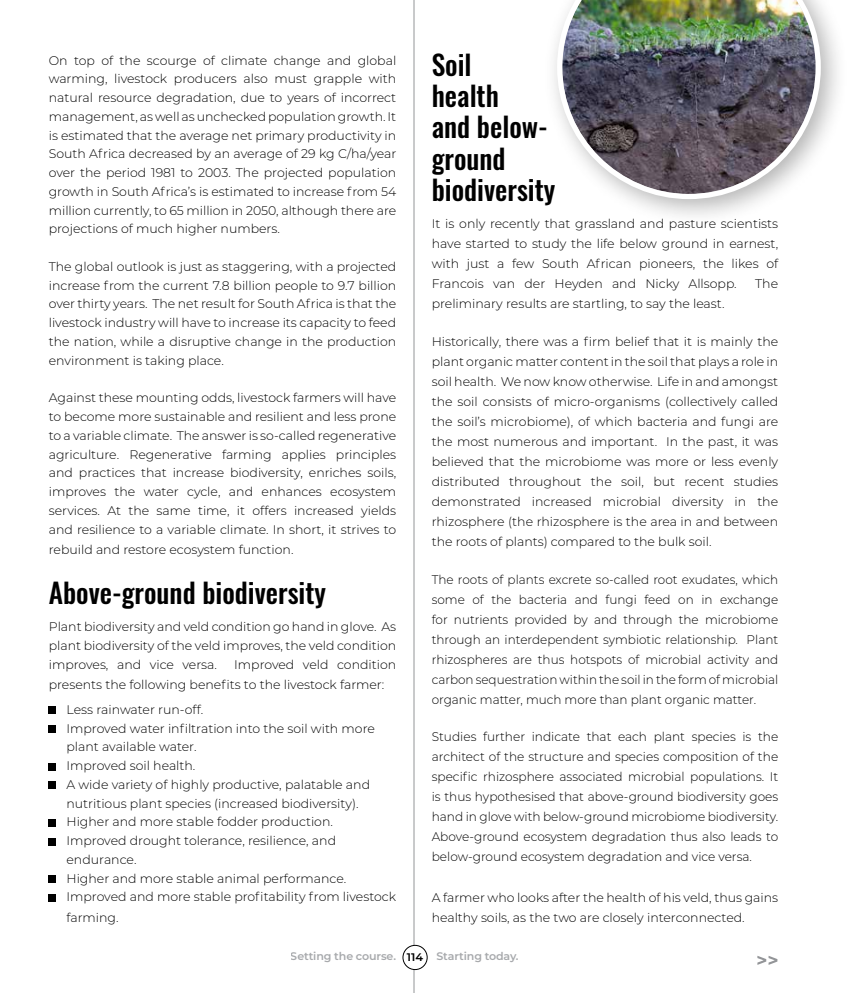
<style>
.page{position:relative;width:851px;height:993px;background:#fff}
.page>*{position:absolute;margin:0;border:0;box-sizing:border-box;transform-origin:0 0}
.t1{font:500 27.5px/31.2px "Oswald";color:#000}
.t2{font:300 12.5px/18.8px "Montserrat";color:#000;text-align:justify}
.t3{font:300 12.5px/20px "Montserrat";color:#000;text-align:justify;scale:.96 1}
.t4{font:600 11px "Montserrat";letter-spacing:-.01em;color:#a7a9ac}
.s1{color:#000}
</style>
<div class="page">
<div style="left:49px;top:706px;width:7px;height:7px;background:#000"></div>
<div style="left:49px;top:725px;width:7px;height:7px;background:#000"></div>
<div style="left:49px;top:762px;width:7px;height:7px;background:#000"></div>
<div style="left:49px;top:781px;width:7px;height:7px;background:#000"></div>
<div style="left:49px;top:819px;width:7px;height:7px;background:#000"></div>
<div style="left:49px;top:837px;width:7px;height:7px;background:#000"></div>
<div style="left:49px;top:875px;width:7px;height:7px;background:#000"></div>
<div style="left:49px;top:894px;width:7px;height:7px;background:#000"></div>
<hr style="left:413px;top:0;width:1px;height:992px;background:#939598">
<div style="left:542px;top:0;width:307px;height:227px;background:#000;opacity:.3"></div>
<img style="left:557px;top:0;width:263px;height:199px">
<svg style="left:757px;top:956px;width:20px;height:8px"></svg>
<div style="left:403px;top:945px;width:24px;height:24px;background:#fff;border-radius:50%"></div>
<div style="left:403px;top:944px;width:24px;height:25px;border:1px solid #000;border-radius:50%"></div>
<h1 class="t1" style="left:431px;top:49px;width:125px">Soil<br>health<br>and below&shy;ground biodiversity</h1>
<p class="t2" style="left:431px;top:213px;width:348px;line-height:20px">It is only recently that grassland and pasture scientists have started to study the life below ground in earnest, with just a few South African pioneers, the likes of Francois van der Heyden and Nicky Allsopp.</p>
<p class="t2" style="left:49px;top:50px;width:349px">On top of the scourge of climate change and global warming, livestock producers also must grapple with natural resource degradation, due to years of incorrect management, as well as unchecked population growth. It is estimated that the average net primary productivity in South Africa decreased by an average of 29 kg C/ha/year over the period 1981 to 2003. The projected population growth in South Africa’s is estimated to increase from 54 million currently, to 65 million in 2050, although there are projections of much higher numbers.</p>
<p class="t2" style="left:49px;top:256px;width:349px">The global outlook is just as staggering, with a projected increase from the current 7.8 billion people to 9.7 billion over thirty years. The net result for South Africa is that the livestock industry will have to increase its capacity to feed the nation, while a disruptive change in the production environment is taking place.</p>
<p class="t2" style="left:49px;top:388px;width:349px">Against these mounting odds, livestock farmers will have to become more sustainable and resilient and less prone to a variable climate. The answer is so-called regenerative agriculture. Regenerative farming applies principles and practices that increase biodiversity, enriches soils, improves the water cycle, and enhances ecosystem services. At the same time, it offers increased yields and resilience to a variable climate. In short, it strives to</p>
<p class="t2" style="left:49px;top:539px;width:246px">rebuild and restore ecosystem function.</p>
<h1 class="t1" style="left:49px;top:577px;width:279px">Above-ground biodiversity</h1>
<p class="t2" style="left:49px;top:616px;width:349px">Plant biodiversity and veld condition go hand in glove. As plant biodiversity of the veld improves, the veld condition improves, and vice versa.</p>
<p class="t2" style="left:755px;top:274px;width:24px">The</p>
<p class="t2" style="left:431px;top:294px;width:294px">preliminary results are startling, to say the least.</p>
<p class="t2" style="left:431px;top:331px;width:348px;line-height:20px">Historically, there was a firm belief that it is mainly the plant organic matter content in the soil that plays a role in soil health. We now know otherwise. Life in and amongst the soil consists of micro-organisms (collectively called the soil’s microbiome), of which bacteria and fungi are the most numerous and important. In the past, it was believed that the microbiome was more or less evenly distributed throughout the soil, but recent studies demonstrated increased microbial diversity in the rhizosphere (the rhizosphere is the area in and between the roots of plants) compared to the bulk soil.</p>
<p class="t3" style="left:431px;top:568px;width:362px">The roots of plants excrete so-called root exudates, which some of the bacteria and fungi feed on in exchange for nutrients provided by and through the microbiome through an interdependent symbiotic relationship. Plant rhizospheres are thus hotspots of microbial activity and carbon sequestration within the soil in the form of microbial organic matter, much more than plant organic matter.</p>
<p class="t2" style="left:431px;top:726px;width:348px;line-height:20px">Studies further indicate that each plant species is the architect of the structure and species composition of the specific rhizosphere associated microbial populations. It is thus hypothesised that above-ground biodiversity goes hand in glove with below-ground microbiome biodiversity.<br>Above-ground ecosystem degradation thus also leads to below-ground ecosystem degradation and vice versa.</p>
<p class="t2" style="left:431px;top:886px;width:348px;line-height:20px">A farmer who looks after the health of his veld, thus gains healthy soils, as the two are closely interconnected.</p>
<p class="t4" style="left:290px;top:948px;width:229px">Setting the course. <span class="s1">114</span> Starting today.</p>
<p class="t2" style="left:49px;top:653px;width:349px;line-height:20px;text-indent:185px">Improved veld condition presents the following benefits to the livestock farmer:</p>
<p class="t2" style="left:66px;top:699px;width:331px;text-align:left">Less rainwater run-off.<br>Improved water infiltration into the soil with more plant available water.<br>Improved soil health.<br>A wide variety of highly productive, palatable and nutritious plant species (increased biodiversity).<br>Higher and more stable fodder production.<br>Improved drought tolerance, resilience, and endurance.<br>Higher and more stable animal performance.<br>Improved and more stable profitability from livestock</p>
<p class="t2" style="left:66px;top:906px;width:54px">farming.</p>
</div>
